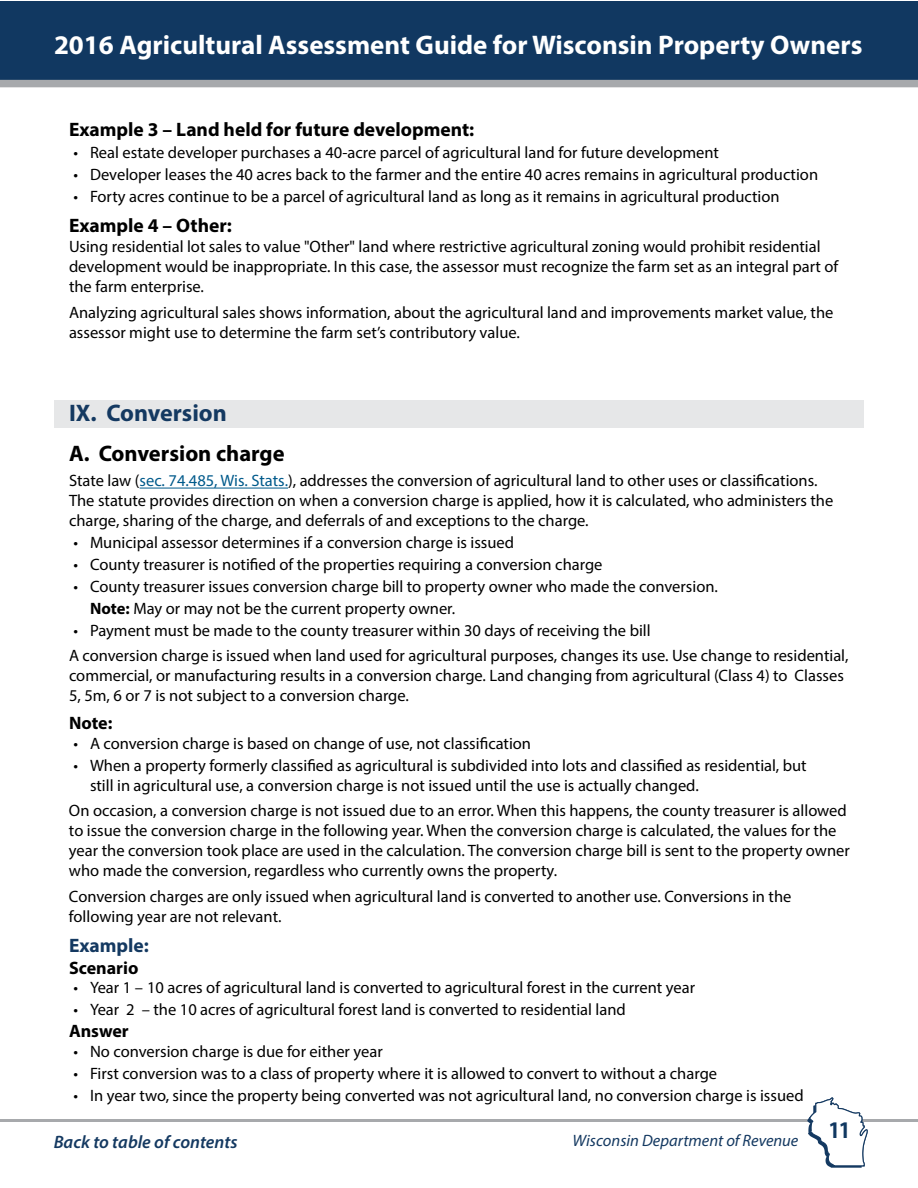
<style>
.page{position:relative;width:918px;height:1188px;background:#fff}
.page>*{position:absolute;margin:0;border:0;box-sizing:border-box;transform-origin:0 0}
.t1{font:700 27px "Myriad Pro";color:#fff}
.t2{font:700 24px "Myriad Pro";color:#143961}
.t3{font:700 condensed 24px "Myriad Pro";color:#113861}
.t4{font:700 22.5px "Myriad Pro";color:#000}
.t5{font:700 19.5px "Myriad Pro";color:#000}
.t6{font:700 19.5px "Myriad Pro";color:#143961}
.t7{font:italic 600 18px "Myriad Pro";color:#143961}
.t8{font:700 18px "Myriad Pro";color:#000}
.t9{font:16.5px/19.8px "Myriad Pro";color:#000}
.t10{font:italic 16.5px "Myriad Pro";color:#143961}
.s1{color:#005a8b}
.s2{font-weight:700}
</style>
<div class="page">
<div style="left:1px;top:1px;width:917px;height:86px;background:#113861"></div>
<div style="left:0;top:80px;width:918px;height:7px;background:#a7a9ac"></div>
<hr style="left:0;top:1119px;width:918px;height:3px;background:#a7a9ac">
<svg style="left:807px;top:1097px;width:61px;height:71px"></svg>
<div style="left:54px;top:400px;width:810px;height:28px;background:#e6e7e8"></div>
<hr style="left:140px;top:488px;width:148px;height:1px;background:#005a8b">
<h1 class="t1" style="left:54px;top:27px;width:810px">2016 Agricultural Assessment Guide for Wisconsin Property Owners</h1>
<p class="t5" style="left:69px;top:117px;width:407px">Example 3 – Land held for future development:</p>
<p class="t9" style="left:74px;top:142px;width:647px">• Real estate developer purchases a 40-acre parcel of agricultural land for future development</p>
<p class="t9" style="left:74px;top:164px;width:746px">• Developer leases the 40 acres back to the farmer and the entire 40 acres remains in agricultural production</p>
<p class="t9" style="left:74px;top:186px;width:708px">• Forty acres continue to be a parcel of agricultural land as long as it remains in agricultural production</p>
<p class="t5" style="left:69px;top:213px;width:164px">Example 4 – Other:</p>
<p class="t9" style="left:69px;top:236px;width:771px">Using residential lot sales to value "Other" land where restrictive agricultural zoning would prohibit residential development would be inappropriate. In this case, the assessor must recognize the farm set as an integral part of the farm enterprise.</p>
<p class="t9" style="left:69px;top:302px;width:766px">Analyzing agricultural sales shows information, about the agricultural land and improvements market value, the assessor might use to determine the farm set’s contributory value.</p>
<h2 class="t2" style="left:69px;top:397px;width:159px">IX. Conversion</h2>
<h3 class="t4" style="left:69px;top:439px;width:217px">A. Conversion charge</h3>
<p class="t9" style="left:69px;top:471px;width:766px">State law (<span class="s1">sec. 74.485, Wis. Stats.</span>), addresses the conversion of agricultural land to other uses or classifications.<br>The statute provides direction on when a conversion charge is applied, how it is calculated, who administers the charge, sharing of the charge, and deferrals of and exceptions to the charge.</p>
<p class="t9" style="left:74px;top:532px;width:442px">• Municipal assessor determines if a conversion charge is issued</p>
<p class="t9" style="left:74px;top:554px;width:531px">• County treasurer is notified of the properties requiring a conversion charge</p>
<p class="t9" style="left:90px;top:575px;width:629px;line-height:21.9px;text-indent:-16px">• County treasurer issues conversion charge bill to property owner who made the conversion.<br><span class="s2">Note:</span> May or may not be the current property owner.</p>
<p class="t9" style="left:69px;top:617px;width:781px;line-height:25.2px">• Payment must be made to the county treasurer within 30 days of receiving the bill<br>A conversion charge is issued when land used for agricultural purposes, changes its use. Use change to residential,</p>
<p class="t9" style="left:69px;top:665px;width:776px">commercial, or manufacturing results in a conversion charge. Land changing from agricultural (Class 4) to Classes<br>5, 5m, 6 or 7 is not subject to a conversion charge.</p>
<p class="t8" style="left:69px;top:712px;width:45px">Note:</p>
<p class="t9" style="left:74px;top:734px;width:459px">• A conversion charge is based on change of use, not classification</p>
<p class="t9" style="left:90px;top:755px;width:718px;text-indent:-16px">• When a property formerly classified as agricultural is subdivided into lots and classified as residential, but still in agricultural use, a conversion charge is not issued until the use is actually changed.</p>
<p class="t9" style="left:69px;top:800px;width:782px">On occasion, a conversion charge is not issued due to an error. When this happens, the county treasurer is allowed to issue the conversion charge in the following year. When the conversion charge is calculated, the values for the year the conversion took place are used in the calculation. The conversion charge bill is sent to the property owner who made the conversion, regardless who currently owns the property.</p>
<p class="t9" style="left:69px;top:886px;width:724px">Conversion charges are only issued when agricultural land is converted to another use. Conversions in the following year are not relevant.</p>
<p class="t6" style="left:69px;top:933px;width:81px">Example:</p>
<p class="t8" style="left:69px;top:956px;width:71px">Scenario</p>
<p class="t9" style="left:74px;top:978px;width:623px">• Year 1 – 10 acres of agricultural land is converted to agricultural forest in the current year</p>
<p class="t9" style="left:74px;top:1000px;width:554px">• Year 2 – the 10 acres of agricultural forest land is converted to residential land</p>
<p class="t8" style="left:69px;top:1019px;width:61px">Answer</p>
<p class="t9" style="left:74px;top:1041px;width:311px">• No conversion charge is due for either year</p>
<p class="t9" style="left:74px;top:1063px;width:645px">• First conversion was to a class of property where it is allowed to convert to without a charge</p>
<p class="t9" style="left:74px;top:1085px;width:732px">• In year two, since the property being converted was not agricultural land, no conversion charge is issued</p>
<p class="t7" style="left:54px;top:1130px;width:185px">Back to table of contents</p>
<p class="t10" style="left:573px;top:1130px;width:227px">Wisconsin Department of Revenue</p>
<h2 class="t3" style="left:829px;top:1115px;width:22px">11</h2>
</div>
